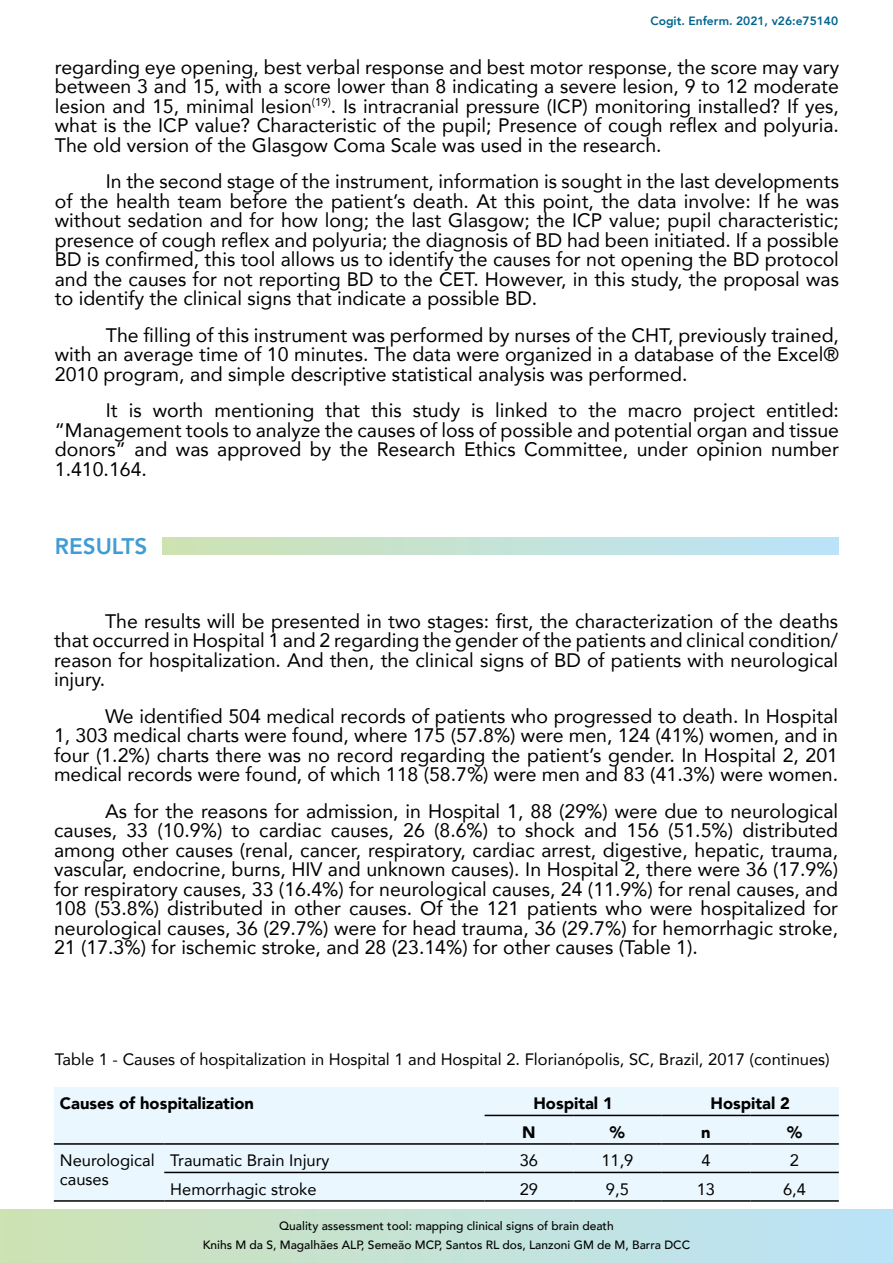
<style>
.page{position:relative;width:893px;height:1263px;background:#fff}
.page>*{position:absolute;margin:0;border:0;box-sizing:border-box;transform-origin:0 0}
.t1{font:800 22.5px "Avenir";color:#409cd4}
.t2{font:19.5px/19.5px "Avenir";color:#000;text-align:justify}
.t3{font:16.5px/18.8px "Avenir";color:#000}
.t4{font:900 16.5px "Avenir";color:#000}
.t5{font:500 12px/18.6px "Avenir";color:#000;text-align:center}
.t6{font:800 12px "Avenir";color:#00658f}
</style>
<div class="page">
<div style="left:162px;top:538px;width:677px;height:16px;background:linear-gradient(to right,#cee2b2,#bae3fb)"></div>
<svg style="left:0;top:1209px;width:893px;height:54px;background:#c4e2d6"></svg>
<div style="left:54px;top:1087px;width:785px;height:113px;background:#eaf7fe"></div>
<hr style="left:485px;top:1115px;width:88px;height:1px;background:#000">
<hr style="left:573px;top:1115px;width:89px;height:1px;background:#000">
<hr style="left:662px;top:1115px;width:88px;height:1px;background:#000">
<hr style="left:750px;top:1115px;width:89px;height:1px;background:#000">
<hr style="left:54px;top:1143px;width:110px;height:2px;background:#000">
<hr style="left:164px;top:1143px;width:321px;height:2px;background:#000">
<hr style="left:485px;top:1143px;width:88px;height:2px;background:#000">
<hr style="left:573px;top:1143px;width:89px;height:2px;background:#000">
<hr style="left:662px;top:1143px;width:88px;height:2px;background:#000">
<hr style="left:750px;top:1143px;width:89px;height:2px;background:#000">
<hr style="left:164px;top:1172px;width:321px;height:1px;background:#000">
<hr style="left:485px;top:1172px;width:88px;height:1px;background:#000">
<hr style="left:573px;top:1172px;width:89px;height:1px;background:#000">
<hr style="left:662px;top:1172px;width:88px;height:1px;background:#000">
<hr style="left:750px;top:1172px;width:89px;height:1px;background:#000">
<hr style="left:54px;top:1200px;width:110px;height:2px;background:#000">
<hr style="left:164px;top:1200px;width:321px;height:2px;background:#000">
<hr style="left:485px;top:1200px;width:88px;height:2px;background:#000">
<hr style="left:573px;top:1200px;width:89px;height:2px;background:#000">
<hr style="left:662px;top:1200px;width:88px;height:2px;background:#000">
<hr style="left:750px;top:1200px;width:89px;height:2px;background:#000">
<p class="t6" style="left:650px;top:12px;width:189px">Cogit. Enferm. 2021, v26:e75140</p>
<p class="t2" style="left:55px;top:56px;width:786px">regarding eye opening, best verbal response and best motor response, the score may vary between 3 and 15, with a score lower than 8 indicating a severe lesion, 9 to 12 moderate lesion and 15, minimal lesion<sup>(19)</sup>. Is intracranial pressure (ICP) monitoring installed? If yes, what is the ICP value? Characteristic of the pupil; Presence of cough reflex and polyuria.<br>The old version of the Glasgow Coma Scale was used in the research.</p>
<p class="t2" style="left:55px;top:171px;width:786px;text-indent:51px">In the second stage of the instrument, information is sought in the last developments of the health team before the patient’s death. At this point, the data involve: If he was without sedation and for how long; the last Glasgow; the ICP value; pupil characteristic; presence of cough reflex and polyuria; the diagnosis of BD had been initiated. If a possible BD is confirmed, this tool allows us to identify the causes for not opening the BD protocol and the causes for not reporting BD to the CET. However, in this study, the proposal was to identify the clinical signs that indicate a possible BD.</p>
<p class="t2" style="left:55px;top:324px;width:786px;text-indent:51px">The filling of this instrument was performed by nurses of the CHT, previously trained, with an average time of 10 minutes. The data were organized in a database of the Excel® 2010 program, and simple descriptive statistical analysis was performed.</p>
<p class="t2" style="left:55px;top:400px;width:786px;text-indent:51px">It is worth mentioning that this study is linked to the macro project entitled: “Management tools to analyze the causes of loss of possible and potential organ and tissue donors” and was approved by the Research Ethics Committee, under opinion number 1.410.164.</p>
<p class="t1" style="left:55px;top:529px;width:94px">RESULTS</p>
<p class="t2" style="left:54px;top:611px;width:786px;text-indent:51px">The results will be presented in two stages: first, the characterization of the deaths that occurred in Hospital 1 and 2 regarding the gender of the patients and clinical condition/ reason for hospitalization. And then, the clinical signs of BD of patients with neurological injury.</p>
<p class="t2" style="left:54px;top:706px;width:786px;text-indent:51px">We identified 504 medical records of patients who progressed to death. In Hospital 1, 303 medical charts were found, where 175 (57.8%) were men, 124 (41%) women, and in four (1.2%) charts there was no record regarding the patient’s gender. In Hospital 2, 201 medical records were found, of which 118 (58.7%) were men and 83 (41.3%) were women.</p>
<p class="t2" style="left:54px;top:801px;width:786px;text-indent:51px">As for the reasons for admission, in Hospital 1, 88 (29%) were due to neurological causes, 33 (10.9%) to cardiac causes, 26 (8.6%) to shock and 156 (51.5%) distributed among other causes (renal, cancer, respiratory, cardiac arrest, digestive, hepatic, trauma, vascular, endocrine, burns, HIV and unknown causes). In Hospital 2, there were 36 (17.9%) for respiratory causes, 33 (16.4%) for neurological causes, 24 (11.9%) for renal causes, and 108 (53.8%) distributed in other causes. Of the 121 patients who were hospitalized for neurological causes, 36 (29.7%) were for head trauma, 36 (29.7%) for hemorrhagic stroke, 21 (17.3%) for ischemic stroke, and 28 (23.14%) for other causes (Table 1).</p>
<p class="t3" style="left:55px;top:1050px;width:776px">Table 1 - Causes of hospitalization in Hospital 1 and Hospital 2. Florianópolis, SC, Brazil, 2017 (continues)</p>
<p class="t4" style="left:60px;top:1089px;width:195px">Causes of hospitalization</p>
<p class="t4" style="left:533px;top:1089px;width:81px">Hospital 1</p>
<p class="t4" style="left:711px;top:1089px;width:81px">Hospital 2</p>
<p class="t4" style="left:522px;top:1118px;width:15px">N</p>
<p class="t4" style="left:610px;top:1118px;width:16px">%</p>
<p class="t4" style="left:701px;top:1118px;width:11px">n</p>
<p class="t4" style="left:787px;top:1118px;width:16px">%</p>
<p class="t3" style="left:60px;top:1151px;width:96px">Neurological causes</p>
<p class="t3" style="left:170px;top:1151px;width:161px">Traumatic Brain Injury</p>
<p class="t3" style="left:520px;top:1151px;width:20px">36</p>
<p class="t3" style="left:601px;top:1151px;width:34px">11,9</p>
<p class="t3" style="left:701px;top:1151px;width:11px">4</p>
<p class="t3" style="left:790px;top:1151px;width:11px">2</p>
<p class="t3" style="left:170px;top:1179px;width:148px">Hemorrhagic stroke</p>
<p class="t3" style="left:520px;top:1179px;width:20px">29</p>
<p class="t3" style="left:606px;top:1179px;width:24px">9,5</p>
<p class="t3" style="left:697px;top:1179px;width:20px">13</p>
<p class="t3" style="left:783px;top:1179px;width:24px">6,4</p>
<p class="t5" style="left:203px;top:1216px;width:489px">Quality assessment tool: mapping clinical signs of brain death<br>Knihs M da S, Magalhães ALP, Semeão MCP, Santos RL dos, Lanzoni GM de M, Barra DCC</p>
</div>
